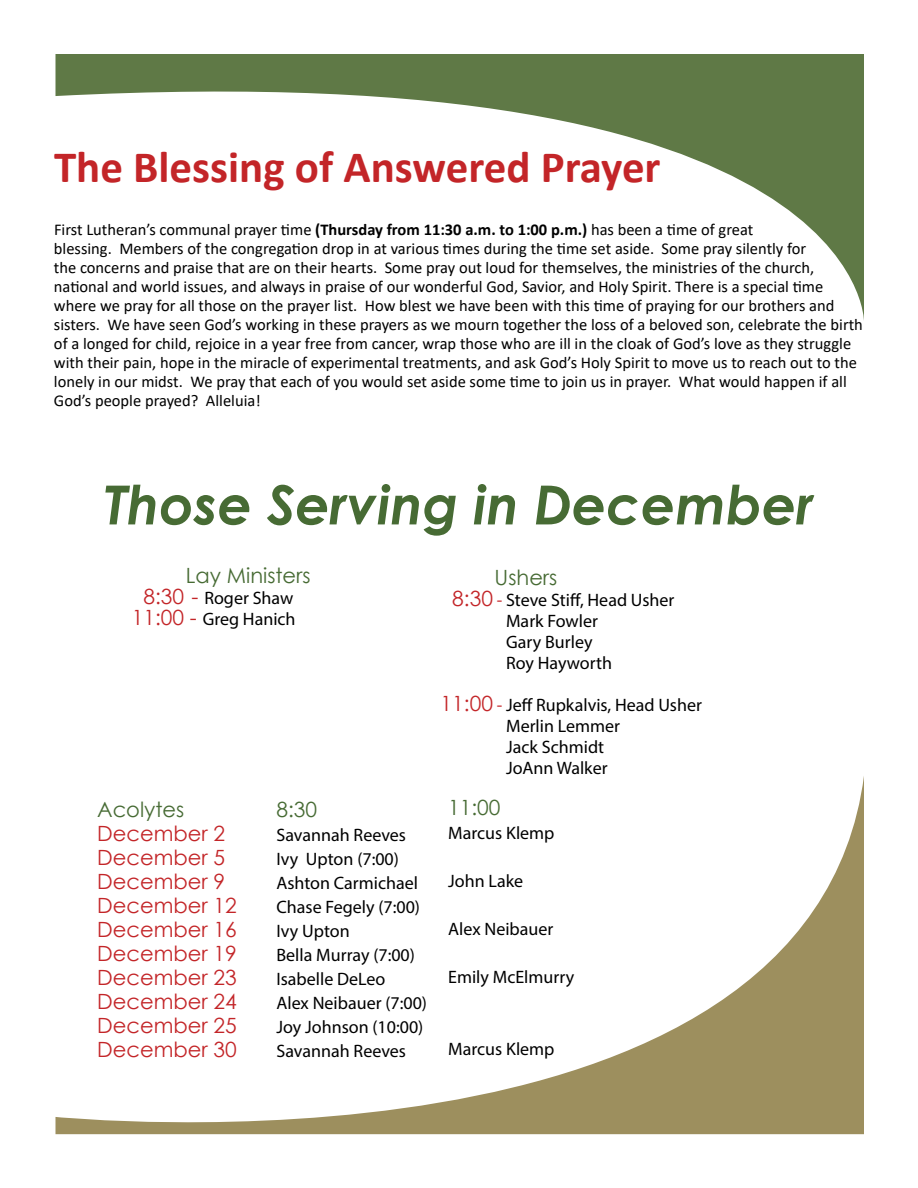
<style>
.page{position:relative;width:918px;height:1188px;background:#fff}
.page>*{position:absolute;margin:0;border:0;box-sizing:border-box;transform-origin:0 0}
.t1{font:italic 700 54px "Century Gothic";color:#476b34}
.t2{font:700 45px "Calibri";color:#c32528}
.t3{font:21px/24px "Century Gothic";color:#c32528}
.t4{font:21px "Century Gothic";color:#476b34}
.t5{font:18px/24px "Myriad Pro";color:#000}
.t6{font:16.5px/18.9px "Calibri";color:#000}
.s1{font-weight:700}
.s2{font-family:"Century Gothic";font-size:21px;color:#c32528}
.s3{color:#c32528}
</style>
<div class="page">
<svg style="left:56px;top:54px;width:808px;height:266px"></svg>
<svg style="left:56px;top:776px;width:808px;height:359px"></svg>
<h2 class="t2" style="left:54px;top:135px;width:608px">The Blessing of Answered Prayer</h2>
<p class="t6" style="left:54px;top:220px;width:811px">First Lutheran’s communal prayer time <span class="s1">(Thursday from 11:30 a.m. to 1:00 p.m.)</span> has been a time of great<br>blessing. Members of the congregation drop in at various times during the time set aside. Some pray silently for<br>the concerns and praise that are on their hearts. Some pray out loud for themselves, the ministries of the church, national and world issues, and always in praise of our wonderful God, Savior, and Holy Spirit. There is a special time where we pray for all those on the prayer list. How blest we have been with this time of praying for our brothers and sisters. We have seen God’s working in these prayers as we mourn together the loss of a beloved son, celebrate the birth of a longed for child, rejoice in a year free from cancer, wrap those who are ill in the cloak of God’s love as they struggle with their pain, hope in the miracle of experimental treatments, and ask God’s Holy Spirit to move us to reach out to the lonely in our midst. We pray that each of you would set aside some time to join us in prayer. What would happen if all God’s people prayed? Alleluia!</p>
<h1 class="t1" style="left:104px;top:464px;width:711px">Those Serving in December</h1>
<p class="t4" style="left:186px;top:561px;width:127px">Lay Ministers</p>
<p class="t5" style="left:132px;top:588px;width:165px;line-height:21px;text-align:center"><span class="s2">8:30 -</span> Roger Shaw<br><span class="s2">11:00 -</span> Greg Hanich</p>
<p class="t4" style="left:97px;top:794px;width:89px">Acolytes</p>
<p class="t3" style="left:97px;top:821px;width:141px">December 2<br>December 5<br>December 9<br>December 12<br>December 16<br>December 19<br>December 23<br>December 24<br>December 25<br>December 30</p>
<p class="t4" style="left:276px;top:795px;width:42px">8:30</p>
<p class="t5" style="left:276px;top:823px;width:152px">Savannah Reeves<br>Ivy Upton (7:00)<br>Ashton Carmichael<br>Chase Fegely (7:00)<br>Ivy Upton<br>Bella Murray (7:00)<br>Isabelle DeLeo<br>Alex Neibauer (7:00)<br>Joy Johnson (10:00)<br>Savannah Reeves</p>
<p class="t4" style="left:495px;top:562px;width:64px">Ushers</p>
<p class="t5" style="left:506px;top:589px;width:170px;line-height:21px;text-indent:-54px"><span class="s2">8:30</span> <span class="s3">-</span> Steve Stiff, Head Usher<br>Mark Fowler<br>Gary Burley<br>Roy Hayworth</p>
<p class="t5" style="left:506px;top:694px;width:197px;line-height:21px;text-indent:-65px"><span class="s2">11:00</span> <span class="s3">-</span> Jeff Rupkalvis, Head Usher<br>Merlin Lemmer<br>Jack Schmidt<br>JoAnn Walker</p>
<p class="t4" style="left:448px;top:793px;width:54px">11:00</p>
<p class="t5" style="left:448px;top:821px;width:108px">Marcus Klemp</p>
<p class="t5" style="left:448px;top:869px;width:76px">John Lake</p>
<p class="t5" style="left:448px;top:917px;width:107px">Alex Neibauer</p>
<p class="t5" style="left:448px;top:965px;width:128px">Emily McElmurry</p>
<p class="t5" style="left:448px;top:1037px;width:108px">Marcus Klemp</p>
</div>
